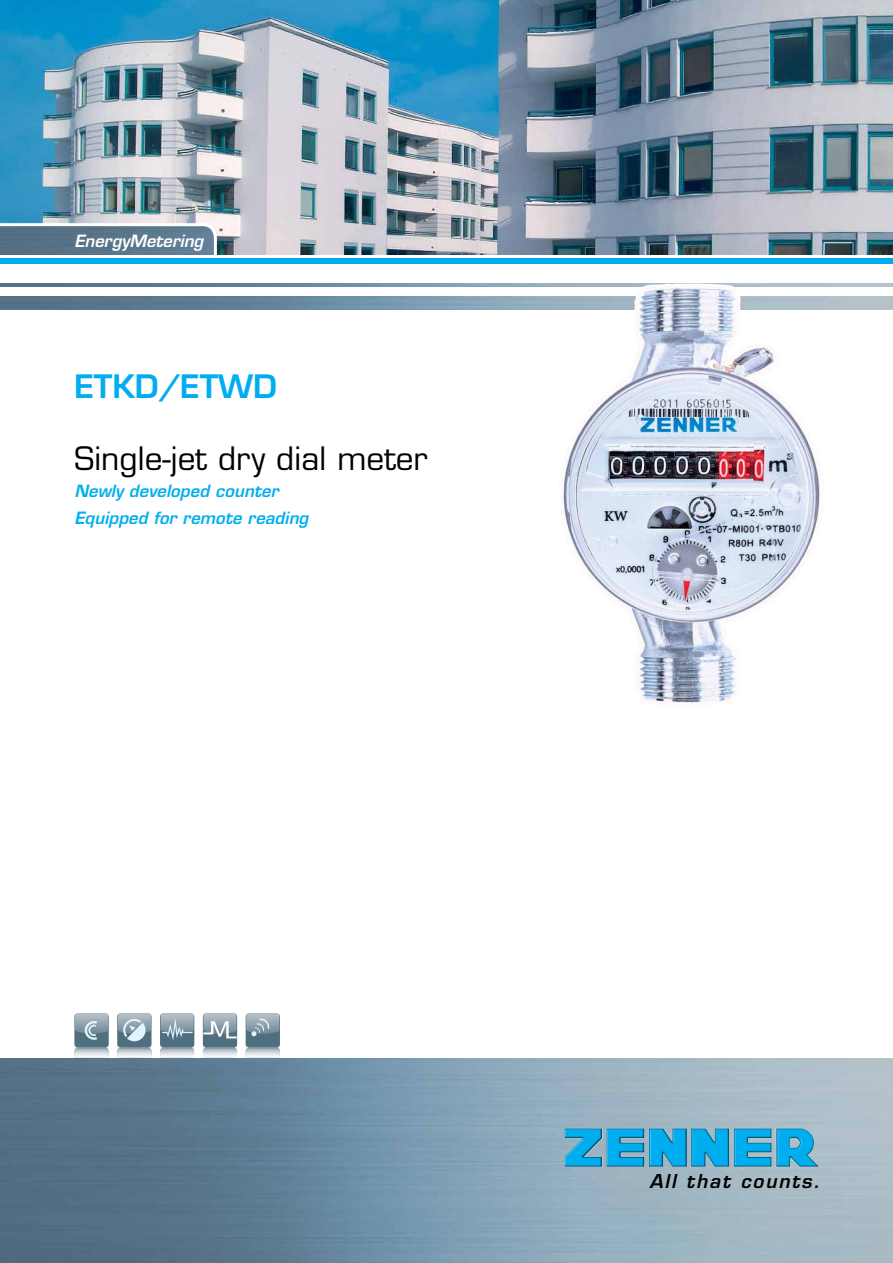
<style>
.page{position:relative;width:893px;height:1263px;background:#fff}
.page>*{position:absolute;margin:0;border:0;box-sizing:border-box;transform-origin:0 0}
.t1{font:31.5px "Eurostile LT Std";letter-spacing:.005em;color:#000}
.t2{font:600 31.5px "Eurostile LT Std";color:#00aeef}
.t3{font:italic 600 18.75px "Eurostile LT Std";letter-spacing:.1em;color:#000}
.t4{font:italic 600 16.5px/27px "Eurostile LT Std";letter-spacing:.005em;color:#00aeef}
.t5{font:italic 600 16.5px "Eurostile LT Std";color:#fff}
</style>
<div class="page">
<img style="left:0;top:0;width:893px;height:255px">
<svg style="left:0;top:223px;width:217px;height:32px;background:#6b8598"></svg>
<img style="left:0;top:296px;width:893px;height:13px">
<img style="left:0;top:284px;width:893px;height:3px">
<div style="left:0;top:258px;width:893px;height:6px;background:#00aeef"></div>
<img style="left:0;top:1059px;width:893px;height:204px">
<svg style="left:117px;top:1013px;width:35px;height:44px;background:#9eb1bb"></svg>
<svg style="left:160px;top:1013px;width:35px;height:44px;background:#93a6b1"></svg>
<svg style="left:202px;top:1013px;width:36px;height:43px;background:#9bacb5"></svg>
<svg style="left:245px;top:1013px;width:35px;height:44px;background:#8fa3ae"></svg>
<svg style="left:74px;top:1013px;width:35px;height:44px;background:#93a6b0"></svg>
<img style="left:558px;top:284px;width:266px;height:419px">
<img style="left:776px;top:1128px;width:43px;height:39px">
<p class="t5" style="left:74px;top:231px;width:130px">EnergyMetering</p>
<h1 class="t2" style="left:74px;top:367px;width:204px">ETKD/ETWD</h1>
<h1 class="t1" style="left:74px;top:439px;width:355px">Single-jet dry dial meter</h1>
<p class="t4" style="left:74px;top:477px;width:235px">Newly developed counter<br>Equipped for remote reading</p>
<p class="t3" style="left:649px;top:1169px;width:172px">All that counts.</p>
</div>
